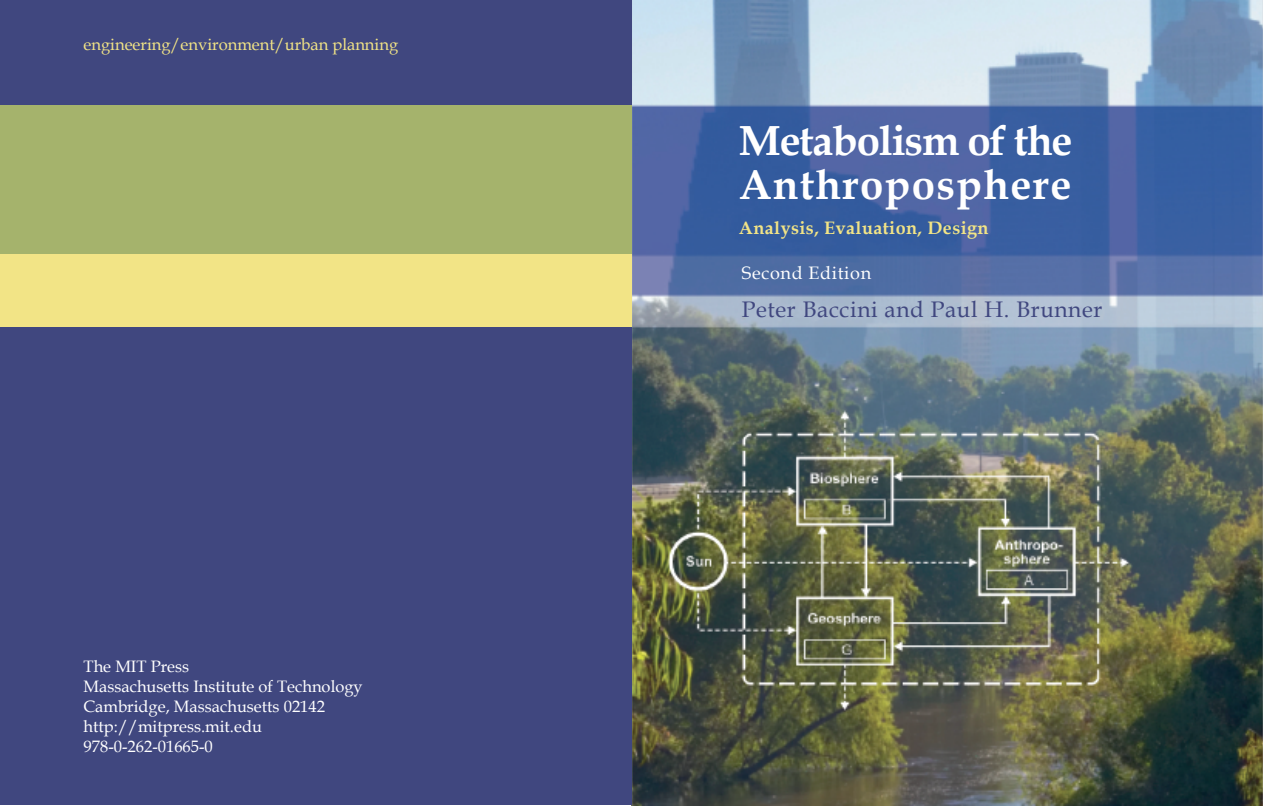
<style>
.page{position:relative;width:1263px;height:806px;background:#fff}
.page>*{position:absolute;margin:0;border:0;box-sizing:border-box;transform-origin:0 0}
.t1{font:700 42px/43.5px "Book Antiqua";letter-spacing:.03em;color:#fff}
.t2{font:22.5px "Book Antiqua";letter-spacing:.03em;color:#40477f}
.t3{font:700 18px "Book Antiqua";letter-spacing:.025em;color:#f2e486}
.t4{font:18px "Book Antiqua";letter-spacing:.035em;color:#fff}
.t5{font:16.5px/19.8px "Book Antiqua";color:#fff}
.t6{font:16.5px "Book Antiqua";color:#f2e486}
</style>
<div class="page">
<img style="left:631px;top:0;width:632px;height:804px">
<div style="left:0;top:0;width:631px;height:804px;background:#40477f"></div>
<div style="left:0;top:105px;width:631px;height:149px;background:#a5b36c"></div>
<div style="left:0;top:254px;width:631px;height:72px;background:#f2e486"></div>
<p class="t6" style="left:84px;top:33px;width:316px">engineering/environment/urban planning</p>
<p class="t5" style="left:84px;top:656px;width:281px">The MIT Press<br>Massachusetts Institute of Technology<br>Cambridge, Massachusetts 02142 http://mitpress.mit.edu<br>978-0-262-01665-0</p>
<h1 class="t1" style="left:739px;top:119px;width:335px">Metabolism of the<br>Anthroposphere</h1>
<p class="t3" style="left:739px;top:215px;width:251px">Analysis, Evaluation, Design</p>
<p class="t4" style="left:742px;top:260px;width:131px">Second Edition</p>
<h2 class="t2" style="left:742px;top:293px;width:362px">Peter Baccini and Paul H. Brunner</h2>
</div>
